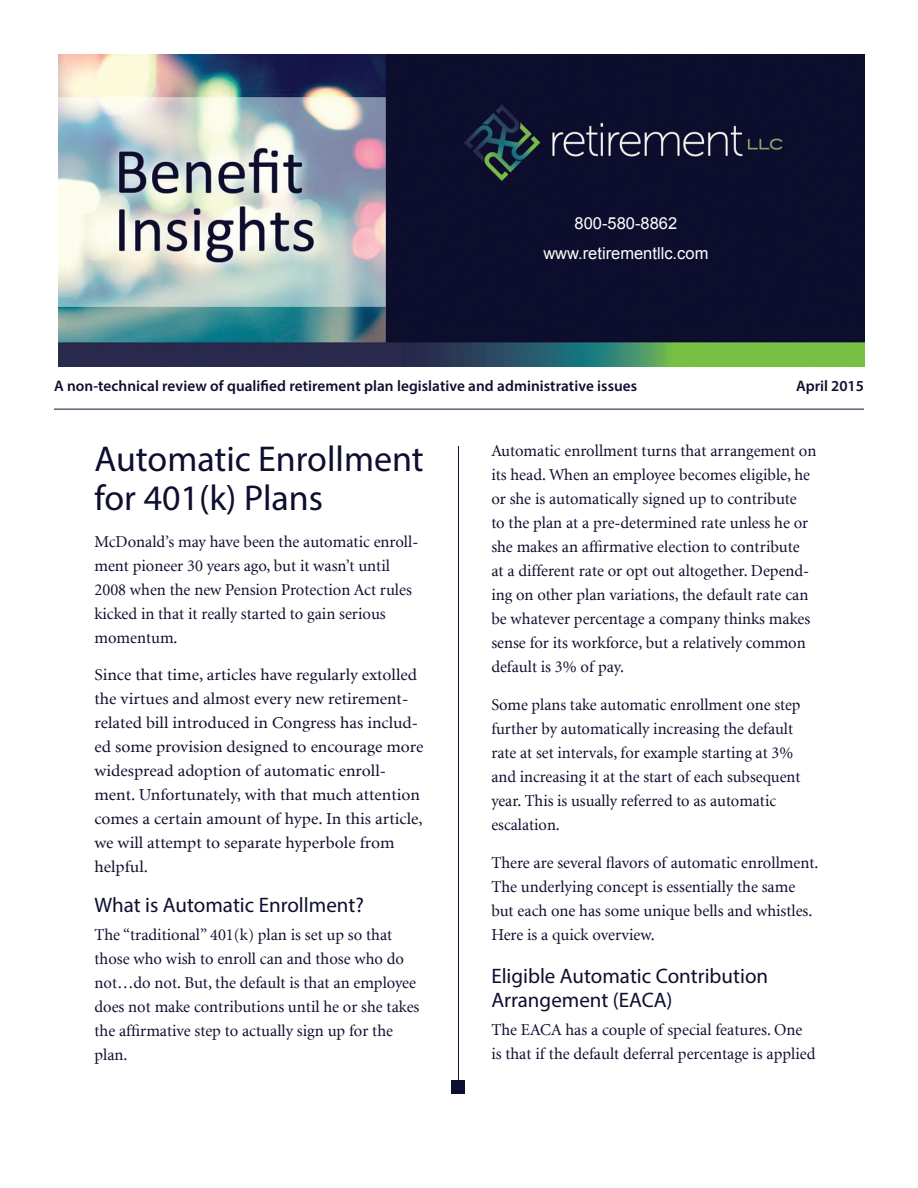
<style>
.page{position:relative;width:918px;height:1188px;background:#fff}
.page>*{position:absolute;margin:0;border:0;box-sizing:border-box;transform-origin:0 0}
.headline{font:36px/39px "Myriad Pro";color:#0e0f2f}
.subhead{font:21px/24px "Myriad Pro";color:#0e0f2f}
.body{font:16.5px/24px "Minion";color:#0e0f2f}
.body-2{font:16.5px/24px "Minion";color:#0e0f2f;scale:1.06 1}
.body-3{font:16.5px "Arial";color:#fff}
.t1{font:600 15.3px "Myriad Pro";letter-spacing:.005em;color:#0e0f2f}
</style>
<div class="page">
<hr style="left:458px;top:446px;width:1px;height:648px;background:#0e0f2f">
<div style="left:452px;top:1080px;width:13px;height:14px;background:#0e0f2f"></div>
<hr style="left:54px;top:409px;width:810px;height:1px;background:#0e0f2f">
<img style="left:59px;top:54px;width:806px;height:312px">
<p class="body-3" style="left:575px;top:213px;width:104px">800-580-8862</p>
<p class="body-3" style="left:543px;top:243px;width:167px">www.retirementllc.com</p>
<p class="t1" style="left:54px;top:376px;width:585px">A non-technical review of qualified retirement plan legislative and administrative issues</p>
<p class="t1" style="left:796px;top:376px;width:69px">April 2015</p>
<p class="headline" style="left:94px;top:439px;width:331px">Automatic Enrollment for 401(k) Plans</p>
<p class="body" style="left:94px;top:530px;width:325px">McDonald’s may have been the automatic enroll&shy;ment pioneer 30 years ago, but it wasn’t until 2008 when the new Pension Protection Act rules kicked in that it really started to gain serious momentum.</p>
<p class="body-2" style="left:94px;top:663px;width:312px">Since that time, articles have regularly extolled the virtues and almost every new retirement&shy;related bill introduced in Congress has includ&shy;ed some provision designed to encourage more widespread adoption of automatic enroll&shy;ment. Unfortunately, with that much attention comes a certain amount of hype. In this article, we will attempt to separate hyperbole from helpful.</p>
<p class="subhead" style="left:94px;top:893px;width:271px">What is Automatic Enrollment?</p>
<p class="body" style="left:94px;top:923px;width:327px">The “traditional” 401(k) plan is set up so that those who wish to enroll can and those who do not…do not. But, the default is that an employee does not make contributions until he or she takes the affirmative step to actually sign up for the plan.</p>
<p class="body" style="left:491px;top:439px;width:327px">Automatic enrollment turns that arrangement on its head. When an employee becomes eligible, he or she is automatically signed up to contribute<br>to the plan at a pre-determined rate unless he or she makes an affirmative election to contribute<br>at a different rate or opt out altogether. Depend&shy;ing on other plan variations, the default rate can be whatever percentage a company thinks makes sense for its workforce, but a relatively common default is 3% of pay.</p>
<p class="body" style="left:491px;top:693px;width:311px">Some plans take automatic enrollment one step further by automatically increasing the default rate at set intervals, for example starting at 3% and increasing it at the start of each subsequent year. This is usually referred to as automatic escalation.</p>
<p class="body" style="left:491px;top:851px;width:329px">There are several flavors of automatic enrollment.<br>The underlying concept is essentially the same but each one has some unique bells and whistles.<br>Here is a quick overview.</p>
<p class="subhead" style="left:491px;top:964px;width:278px">Eligible Automatic Contribution<br>Arrangement (EACA)</p>
<p class="body" style="left:491px;top:1018px;width:326px">The EACA has a couple of special features. One is that if the default deferral percentage is applied</p>
</div>
